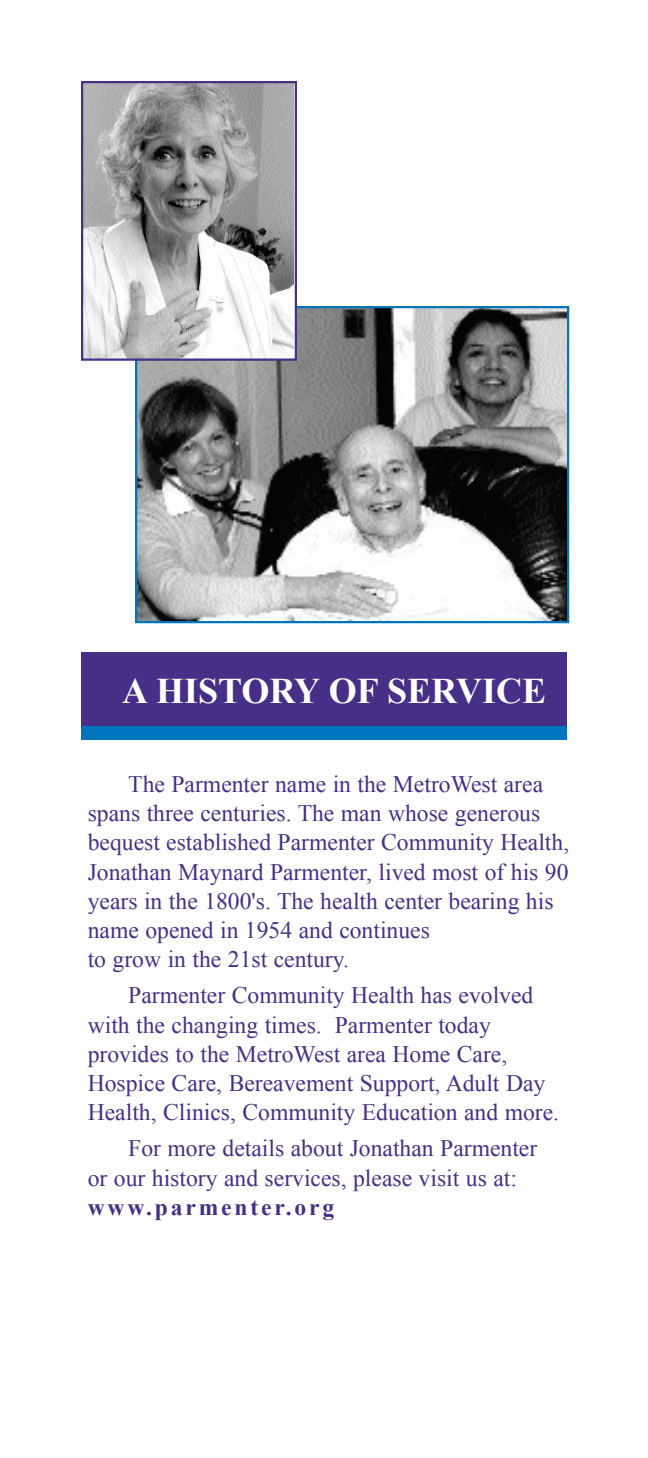
<style>
.page{position:relative;width:648px;height:1458px;background:#fff}
.page>*{position:absolute;margin:0;border:0;box-sizing:border-box;transform-origin:0 0}
.t1{font:700 36px "Times New Roman";color:#fff}
.t2{font:23.62px/29.2px "Times New Roman";color:#472e87}
.t3{font:700 23.62px "Times New Roman";letter-spacing:.12em;color:#472e87}
</style>
<div class="page">
<div style="left:81px;top:652px;width:486px;height:81px;background:#472e87"></div>
<div style="left:81px;top:726px;width:486px;height:14px;background:#0075bd"></div>
<svg style="left:135px;top:306px;width:434px;height:317px;background:#888b8c"></svg>
<svg style="left:81px;top:81px;width:216px;height:280px"></svg>
<h1 class="t1" style="left:122px;top:670px;width:425px">A HISTORY OF SERVICE</h1>
<p class="t2" style="left:88px;top:769px;width:483px;text-indent:41px">The Parmenter name in the MetroWest area spans three centuries. The man whose generous bequest established Parmenter Community Health, Jonathan Maynard Parmenter, lived most of his 90 years in the 1800's. The health center bearing his name opened in 1954 and continues<br>to grow in the 21st century.</p>
<p class="t2" style="left:88px;top:981px;width:473px;text-indent:41px">Parmenter Community Health has evolved with the changing times. Parmenter today provides to the MetroWest area Home Care, Hospice Care, Bereavement Support, Adult Day Health, Clinics, Community Education and more.</p>
<p class="t2" style="left:88px;top:1134px;width:451px;text-indent:41px">For more details about Jonathan Parmenter or our history and services, please visit us at:</p>
<p class="t3" style="left:88px;top:1193px;width:248px">www.parmenter.org</p>
</div>
